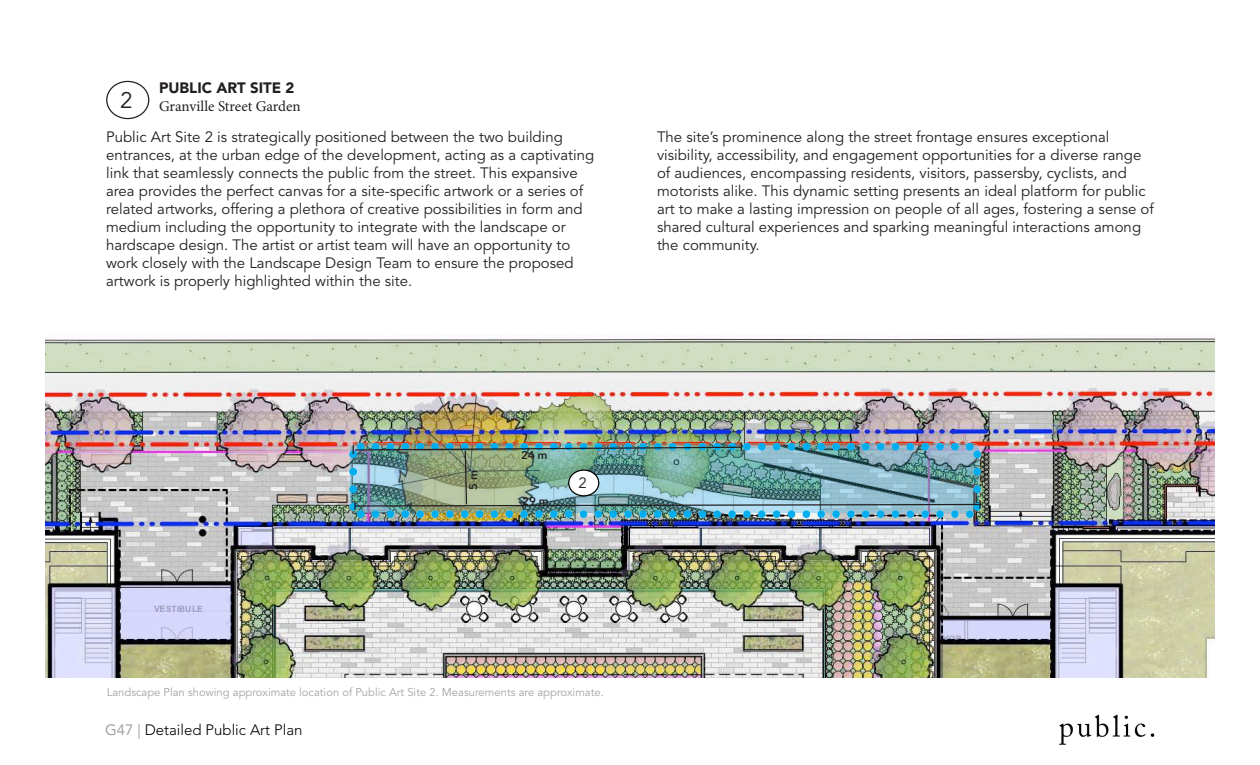
<style>
.page{position:relative;width:1260px;height:765px;background:#fff}
.page>*{position:absolute;margin:0;border:0;box-sizing:border-box;transform-origin:0 0}
.t1{font:22.5px "Avenir LT Std";color:#231f20}
.t2{font:15px/18px "Avenir LT Std";color:#231f20}
.t3{font:300 15px "Avenir";color:#000}
.t4{font:15px "Minion Pro";color:#231f20}
.t5{font:900 15px "Avenir LT Std";color:#231f20}
.t6{font:11.25px "Avenir LT Std";color:#a1a4a5}
.t7{font:600 11.25px "Avenir Next";color:#231f20}
.s1{font-family:"Avenir LT Std";font-weight:400;color:#a1a4a5}
</style>
<div class="page">
<img style="left:1059px;top:714px;width:96px;height:31px">
<img style="left:45px;top:338px;width:1170px;height:340px">
<div style="left:106px;top:81px;width:43px;height:38px;border:1px solid #231f20;border-radius:50%"></div>
<img style="left:349px;top:443px;width:633px;height:75px">
<h1 class="t1" style="left:120px;top:87px;width:14px">2</h1>
<p class="t5" style="left:159px;top:78px;width:137px">PUBLIC ART SITE 2</p>
<p class="t4" style="left:159px;top:96px;width:143px">Granville Street Garden</p>
<p class="t2" style="left:106px;top:129px;width:490px">Public Art Site 2 is strategically positioned between the two building entrances, at the urban edge of the development, acting as a captivating link that seamlessly connects the public from the street. This expansive area provides the perfect canvas for a site-specific artwork or a series of related artworks, offering a plethora of creative possibilities in form and medium including the opportunity to integrate with the landscape or hardscape design. The artist or artist team will have an opportunity to work closely with the Landscape Design Team to ensure the proposed artwork is properly highlighted within the site.</p>
<p class="t7" style="left:464px;top:490px;width:21px;rotate:-90deg">5 m</p>
<p class="t7" style="left:521px;top:446px;width:28px">24 m</p>
<p class="t7" style="left:522px;top:491px;width:28px">29 m</p>
<p class="t2" style="left:579px;top:474px;width:10px">2</p>
<p class="t2" style="left:657px;top:129px;width:498px">The site’s prominence along the street frontage ensures exceptional visibility, accessibility, and engagement opportunities for a diverse range of audiences, encompassing residents, visitors, passersby, cyclists, and motorists alike. This dynamic setting presents an ideal platform for public art to make a lasting impression on people of all ages, fostering a sense of shared cultural experiences and sparking meaningful interactions among the community.</p>
<p class="t6" style="left:107px;top:685px;width:499px">Landscape Plan showing approximate location of Public Art Site 2. Measurements are approximate.</p>
<p class="t3" style="left:105px;top:718px;width:199px"><span class="s1">G47 |</span> Detailed Public Art Plan</p>
</div>
